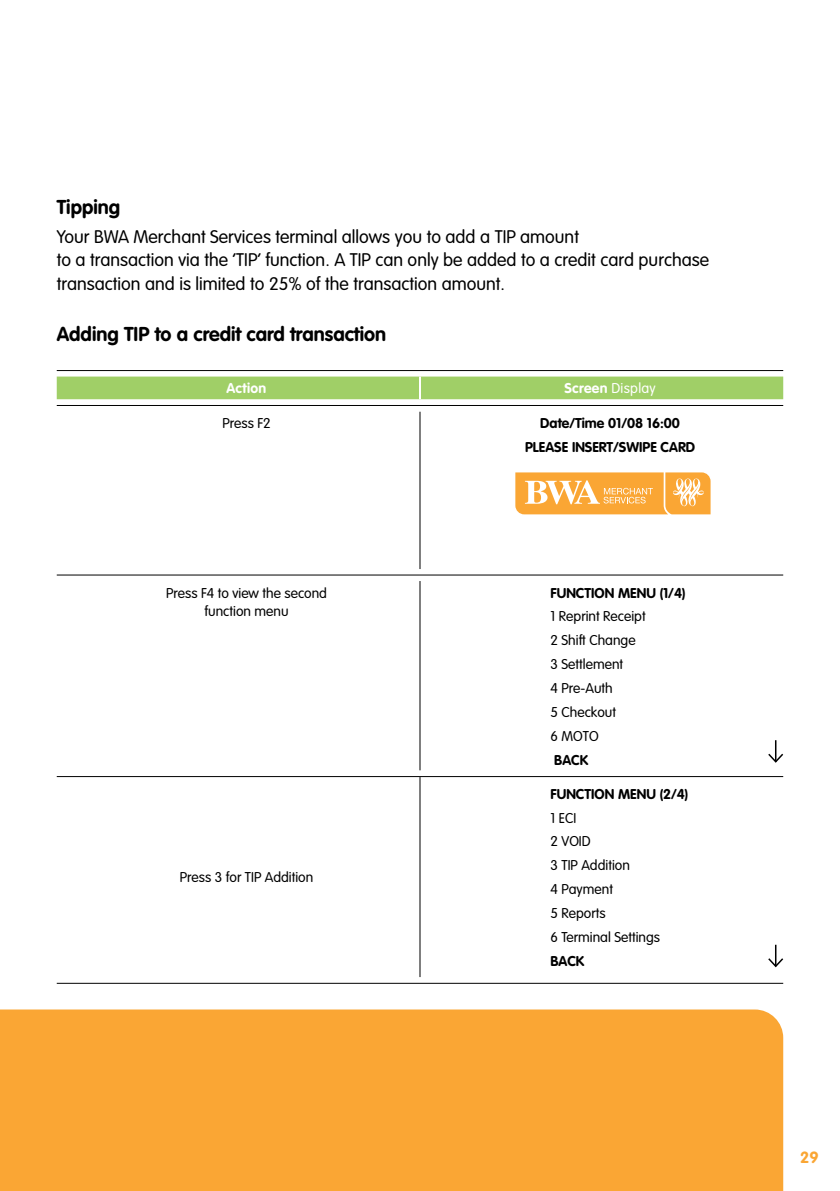
<style>
.page{position:relative;width:840px;height:1191px;background:#fff}
.page>*{position:absolute;margin:0;border:0;box-sizing:border-box;transform-origin:0 0}
.t1{font:700 19.8px "Bankwest Rounded";color:#000}
.t2{font:300 18px/23.4px "Bankwest Rounded";color:#000}
.t3{font:700 16px "Bankwest Rounded";color:#faa634}
.t4{font:300 14px/23.8px "Bankwest Rounded";color:#000}
.t5{font:700 14px "Bankwest Rounded";color:#000}
.t6{font:300 14px "Bankwest Rounded";letter-spacing:.025em;color:#fff}
.t7{font:700 14px "Bankwest Rounded";color:#fff}
.s1{font-weight:700}
</style>
<div class="page">
<div style="left:0;top:1009px;width:782px;height:182px;background:#faa634"></div>
<div style="left:57px;top:376px;width:725px;height:23px;background:#a0cf67"></div>
<hr style="left:57px;top:370px;width:363px;height:1px;background:#000">
<hr style="left:420px;top:370px;width:362px;height:1px;background:#000">
<hr style="left:419px;top:376px;width:2px;height:23px;background:#fff">
<hr style="left:57px;top:405px;width:363px;height:1px;background:#000">
<hr style="left:420px;top:405px;width:362px;height:1px;background:#000">
<hr style="left:419px;top:412px;width:1px;height:157px;background:#000">
<hr style="left:57px;top:574px;width:363px;height:1px;background:#000">
<hr style="left:420px;top:574px;width:362px;height:1px;background:#000">
<hr style="left:419px;top:581px;width:1px;height:189px;background:#000">
<hr style="left:57px;top:776px;width:363px;height:1px;background:#000">
<hr style="left:57px;top:982px;width:363px;height:1px;background:#000">
<hr style="left:420px;top:776px;width:362px;height:1px;background:#000">
<hr style="left:420px;top:982px;width:362px;height:1px;background:#000">
<hr style="left:419px;top:777px;width:1px;height:200px;background:#000">
<svg style="left:515px;top:472px;width:196px;height:43px;background:#fab75c"></svg>
<hr style="left:774px;top:740px;width:2px;height:21px;background:#000">
<svg style="left:768px;top:752px;width:16px;height:11px"></svg>
<hr style="left:774px;top:944px;width:2px;height:22px;background:#000">
<svg style="left:768px;top:956px;width:16px;height:12px"></svg>
<p class="t1" style="left:57px;top:194px;width:65px">Tipping</p>
<p class="t2" style="left:57px;top:224px;width:653px">Your BWA Merchant Services terminal allows you to add a TIP amount<br>to a transaction via the ‘TIP’ function. A TIP can only be added to a credit card purchase transaction and is limited to 25% of the transaction amount.</p>
<p class="t1" style="left:57px;top:322px;width:331px">Adding TIP to a credit card transaction</p>
<p class="t7" style="left:226px;top:379px;width:41px">Action</p>
<p class="t6" style="left:564px;top:379px;width:93px"><span class="s1">Screen</span> Display</p>
<p class="t4" style="left:222px;top:411px;width:50px">Press F2</p>
<p class="t5" style="left:540px;top:414px;width:141px">Date/Time 01/08 16:00</p>
<p class="t5" style="left:525px;top:438px;width:9px">PLEASE</p>
<p class="t5" style="left:571px;top:438px;width:8px">INSER</p>
<p class="t5" style="left:606px;top:438px;width:64px">T/SWIPE CARD</p>
<p class="t4" style="left:166px;top:583px;width:162px;line-height:18.2px;text-align:center">Press F4 to view the second function menu</p>
<p class="t5" style="left:550px;top:583px;width:10px">FUNC</p>
<p class="t5" style="left:584px;top:583px;width:55px">TION MENU</p>
<p class="t5" style="left:659px;top:583px;width:27px">(1/4)</p>
<p class="t4" style="left:550px;top:604px;width:97px">1 Reprint Receipt<br>2 Shift Change<br>3 Settlement<br>4 Pre-Auth<br>5 Checkout<br>6 MOTO</p>
<p class="t5" style="left:554px;top:750px;width:10px">BACK</p>
<p class="t4" style="left:180px;top:865px;width:135px">Press 3 for TIP Addition</p>
<p class="t5" style="left:550px;top:784px;width:10px">FUNC</p>
<p class="t5" style="left:584px;top:784px;width:55px">TION MENU</p>
<p class="t5" style="left:659px;top:784px;width:30px">(2/4)</p>
<p class="t4" style="left:550px;top:805px;width:111px">1 ECI<br>2 VOID<br>3 TIP Addition<br>4 Payment<br>5 Reports<br>6 Terminal Settings</p>
<p class="t5" style="left:550px;top:952px;width:10px">BACK</p>
<p class="t3" style="left:799px;top:1146px;width:20px">29</p>
</div>
